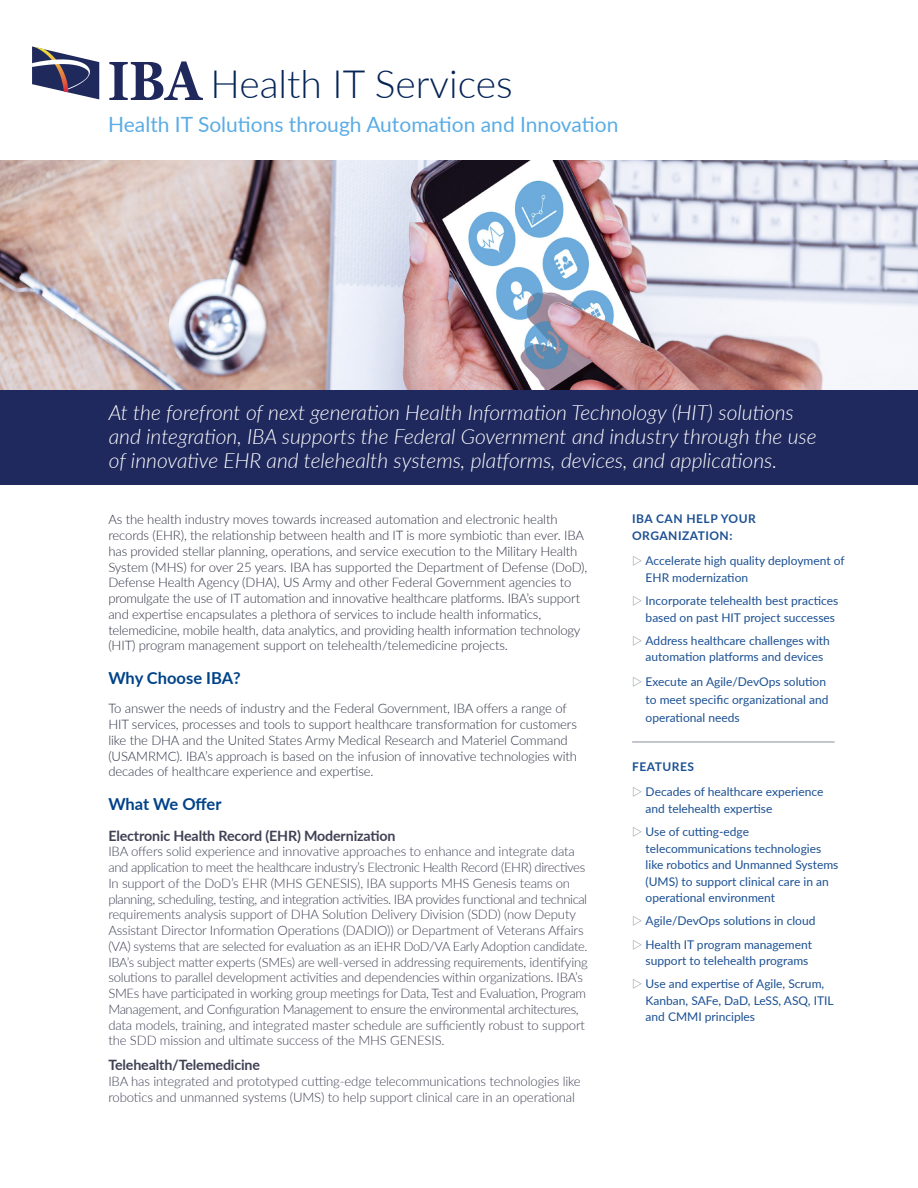
<style>
.page{position:relative;width:918px;height:1188px;background:#fff}
.page>*{position:absolute;margin:0;border:0;box-sizing:border-box;transform-origin:0 0}
.IBA_DS_Heading{font:300 39px "Lato";color:#052457}
.IBA_DS_Caption{font:italic 300 21px/24px "Lato";color:#fff}
.IBA_DS_Title_Subhead{font:21px "Lato";color:#5aace5}
.IBA_Body_Text{font:700 16.5px "Lato";color:#004389}
.Text_Body{font:700 14.25px "Lato";letter-spacing:-.01em;color:#3f4154}
.IBA_Body_Text-2{font:300 13.2px/15.8px "Lato";letter-spacing:-.01em;color:#303345}
.Text_Body-2{font:300 13.2px/15.8px "Lato";letter-spacing:-.015em;color:#3f4154}
.Text_Body-3{font:300 12.9px/15.8px "Lato";letter-spacing:-.025em;color:#3f4154}
.t1{font:12px/16.5px "Lato";color:#1b5093}
.IBA_DS_Sidebar_Head{font:700 12px/16.5px "Lato";letter-spacing:.04em;color:#1b5093}
.s1{font-size:13.2px}
</style>
<div class="page">
<img style="left:0;top:160px;width:918px;height:230px">
<div style="left:0;top:390px;width:918px;height:94px;background:#20295d"></div>
<svg style="left:109px;top:61px;width:94px;height:39px"></svg>
<svg style="left:32px;top:46px;width:67px;height:53px"></svg>
<hr style="left:632px;top:742px;width:203px;height:1px;background:#88919c">
<p class="IBA_DS_Heading" style="left:211px;top:57px;width:304px">Health IT Services</p>
<p class="IBA_DS_Title_Subhead" style="left:108px;top:109px;width:512px">Health IT Solutions through Automation and Innovation</p>
<p class="IBA_DS_Caption" style="left:109px;top:399px;width:709px">At the forefront of next generation Health Information Technology (HIT) solutions and integration, IBA supports the Federal Government and industry through the use of innovative EHR and telehealth systems, platforms, devices, and applications.</p>
<p class="IBA_Body_Text-2" style="left:108px;top:511px;width:481px">As the health industry moves towards increased automation and electronic health records (EHR), the relationship between health and IT is more symbiotic than ever. IBA has provided stellar planning, operations, and service execution to the Military Health System (MHS) for over 25 years. IBA has supported the Department of Defense (DoD), Defense Health Agency (DHA), US Army and other Federal Government agencies to promulgate the use of IT automation and innovative healthcare platforms. IBA’s support and expertise encapsulates a plethora of services to include health informatics, telemedicine, mobile health, data analytics, and providing health information technology (HIT) program management support on telehealth/telemedicine projects.</p>
<p class="IBA_Body_Text" style="left:108px;top:666px;width:134px">Why Choose IBA?</p>
<p class="IBA_Body_Text-2" style="left:108px;top:700px;width:470px">To answer the needs of industry and the Federal Government, IBA offers a range of HIT services, processes and tools to support healthcare transformation for customers like the DHA and the United States Army Medical Research and Materiel Command (USAMRMC). IBA’s approach is based on the infusion of innovative technologies with decades of healthcare experience and expertise.</p>
<p class="IBA_Body_Text" style="left:108px;top:792px;width:115px">What We Offer</p>
<p class="Text_Body" style="left:108px;top:825px;width:289px">Electronic Health Record (EHR) Modernization</p>
<p class="Text_Body-2" style="left:108px;top:843px;width:480px">IBA offers solid experience and innovative approaches to enhance and integrate data and application to meet the healthcare industry’s Electronic Health Record (EHR) directives In support of the DoD’s EHR (MHS GENESIS), IBA supports MHS Genesis teams on planning, scheduling, testing, and integration activities. IBA provides functional and technical requirements analysis support of DHA Solution Delivery Division (SDD) (now Deputy Assistant Director Information Operations (DADIO)) or Department of Veterans Affairs</p>
<p class="Text_Body-3" style="left:108px;top:938px;width:481px"><span class="s1">(VA)</span> systems that are selected for evaluation as an iEHR DoD/VA Early Adoption candidate.<br>IBA’s subject matter experts (SMEs) are well-versed in addressing requirements, <span class="s1">identifying</span></p>
<p class="Text_Body-2" style="left:108px;top:969px;width:479px">solutions to parallel development activities and dependencies within organizations. IBA’s SMEs have participated in working group meetings for Data, Test and Evaluation, Program Management, and Configuration Management to ensure the environmental architectures, data models, training, and integrated master schedule are sufficiently robust to support the SDD mission and ultimate success of the MHS GENESIS.</p>
<p class="Text_Body" style="left:108px;top:1055px;width:153px">Telehealth/Telemedicine</p>
<p class="Text_Body-2" style="left:108px;top:1073px;width:474px">IBA has integrated and prototyped cutting-edge telecommunications technologies like robotics and unmanned systems (UMS) to help support clinical care in an operational</p>
<p class="IBA_DS_Sidebar_Head" style="left:632px;top:510px;width:125px">IBA CAN HELP YOUR<br>ORGANIZATION:</p>
<p class="t1" style="left:646px;top:552px;width:200px">Accelerate high quality deployment of<br>EHR modernization</p>
<p class="t1" style="left:646px;top:592px;width:194px">Incorporate telehealth best practices based on past HIT project successes</p>
<p class="t1" style="left:646px;top:632px;width:186px">Address healthcare challenges with automation platforms and devices</p>
<p class="t1" style="left:646px;top:672px;width:184px;line-height:18px">Execute an Agile/DevOps solution to meet specific organizational and operational needs</p>
<p class="IBA_DS_Sidebar_Head" style="left:632px;top:758px;width:63px">FEATURES</p>
<p class="t1" style="left:646px;top:783px;width:179px">Decades of healthcare experience and telehealth expertise</p>
<p class="t1" style="left:646px;top:823px;width:194px">Use of cutting-edge telecommunications technologies like robotics and Unmanned Systems (UMS) to support clinical care in an operational environment</p>
<p class="t1" style="left:646px;top:912px;width:171px">Agile/DevOps solutions in cloud</p>
<p class="t1" style="left:646px;top:936px;width:168px">Health IT program management support to telehealth programs</p>
<p class="t1" style="left:646px;top:975px;width:190px">Use and expertise of Agile, Scrum,<br>Kanban, SAFe, DaD, LeSS, ASQ, ITIL and CMMI principles</p>
</div>
